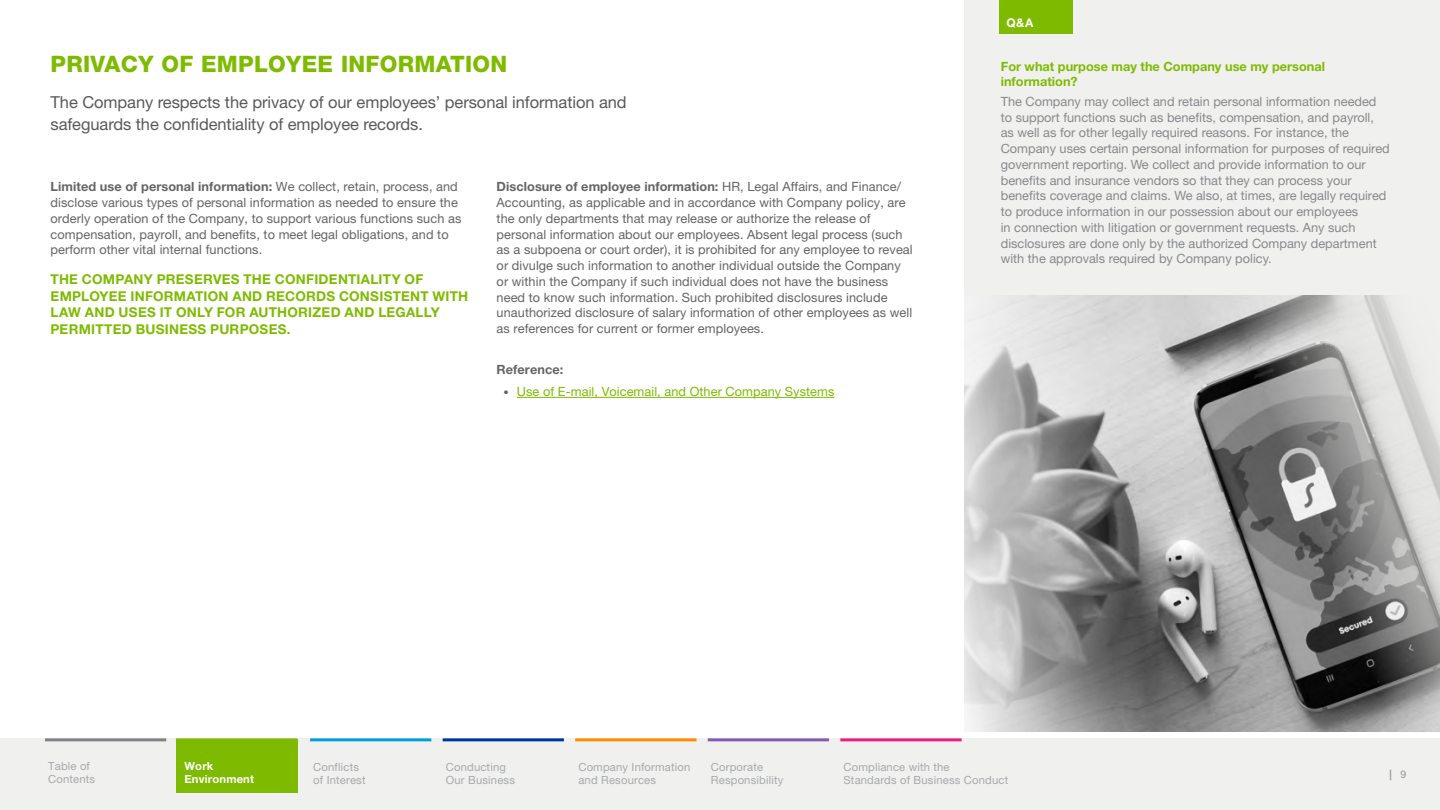
<style>
.page{position:relative;width:1440px;height:810px;background:#fff}
.page>*{position:absolute;margin:0;border:0;box-sizing:border-box;transform-origin:0 0}
.t1{font:800 22.65px "Helvetica Neue LT Std";letter-spacing:.015em;color:#7ebb00}
.t2{font:16.5px/22.5px "Helvetica Neue LT Std";letter-spacing:-.005em;color:#58595b}
.t3{font:700 13.5px/16.5px "Helvetica Neue LT Std";letter-spacing:.02em;color:#7ebb00}
.t4{font:12.75px/15.8px "Helvetica Neue LT Std";letter-spacing:.005em;color:#636466}
.t5{font:12.75px/15.8px "Helvetica Neue LT Std";color:#87898c}
.t6{font:700 12.75px/15.8px "Helvetica Neue LT Std";color:#7ebb00}
.t7{font:12.75px "Helvetica Neue LT Std";letter-spacing:.005em;color:#7ebb00}
.t8{font:700 12.75px "Helvetica Neue LT Std";letter-spacing:.005em;color:#636466}
.t9{font:700 12px "Helvetica Neue LT Std";color:#fff}
.t10{font:11.25px/13.5px "Helvetica Neue LT Std";letter-spacing:.015em;color:#a7a9ac}
.t11{font:700 11.25px/13.5px "Helvetica Neue LT Std";letter-spacing:.015em;color:#fff}
.t12{font:700 10.5px "Helvetica Neue LT Std";color:#939598}
.s1{font-weight:700}
.s2{font-size:10.5px;color:#636466}
.s3{font-weight:400}
</style>
<div class="page">
<div style="left:0;top:739px;width:1440px;height:71px;background:#f0f0ef"></div>
<div style="left:965px;top:0;width:475px;height:731px;background:#f0f0ef"></div>
<div style="left:176px;top:739px;width:121px;height:53px;background:#7ebb00"></div>
<hr style="left:45px;top:738px;width:121px;height:3px;background:#808285">
<hr style="left:176px;top:738px;width:121px;height:3px;background:#7ebb00">
<hr style="left:310px;top:738px;width:121px;height:3px;background:#00a0df">
<hr style="left:575px;top:738px;width:121px;height:3px;background:#ff8c00">
<hr style="left:840px;top:738px;width:122px;height:3px;background:#ed1d7e">
<div style="left:1000px;top:0;width:73px;height:33px;background:#7ebb00"></div>
<hr style="left:443px;top:738px;width:121px;height:3px;background:#0033a1">
<hr style="left:708px;top:738px;width:121px;height:3px;background:#835ab2">
<svg style="left:1229px;top:296px;width:211px;height:436px"></svg>
<svg style="left:818px;top:296px;width:411px;height:436px"></svg>
<hr style="left:517px;top:397px;width:317px;height:1px;background:#7ebb00">
<h1 class="t1" style="left:51px;top:51px;width:458px">PRIVACY OF EMPLOYEE INFORMATION</h1>
<p class="t2" style="left:51px;top:91px;width:578px">The Company respects the privacy of our employees’ personal information and safeguards the confidentiality of employee records.</p>
<p class="t4" style="left:51px;top:179px;width:412px"><span class="s1">Limited use of personal information:</span> We collect, retain, process, and disclose various types of personal information as needed to ensure the orderly operation of the Company, to support various functions such as compensation, payroll, and benefits, to meet legal obligations, and to perform other vital internal functions.</p>
<p class="t3" style="left:51px;top:271px;width:419px">THE COMPANY PRESERVES THE CONFIDENTIALITY OF EMPLOYEE INFORMATION AND RECORDS CONSISTENT WITH LAW AND USES IT ONLY FOR AUTHORIZED AND LEGALLY PERMITTED BUSINESS PURPOSES.</p>
<p class="t4" style="left:497px;top:179px;width:418px"><span class="s1">Disclosure of employee information:</span> HR, Legal Affairs, and Finance/ Accounting, as applicable and in accordance with Company policy, are the only departments that may release or authorize the release of personal information about our employees. Absent legal process (such as a subpoena or court order), it is prohibited for any employee to reveal or divulge such information to another individual outside the Company or within the Company if such individual does not have the business need to know such information. Such prohibited disclosures include unauthorized disclosure of salary information of other employees as well as references for current or former employees.</p>
<p class="t8" style="left:497px;top:362px;width:68px">Reference:</p>
<p class="t7" style="left:503px;top:384px;width:333px"><span class="s2">•</span> Use of E-mail, Voicemail, and Other Company Systems</p>
<p class="t9" style="left:1006px;top:15px;width:28px">Q&amp;A</p>
<p class="t6" style="left:1001px;top:58px;width:326px">For what purpose may the Company use my personal information?</p>
<p class="t5" style="left:1001px;top:93px;width:390px">The Company may collect and retain personal information needed to support functions such as benefits, compensation, and payroll, as well as for other legally required reasons. For instance, the Company uses certain personal information for purposes of required government reporting. We collect and provide information to our benefits and insurance vendors so that they can process your benefits coverage and claims. We also, at times, are legally required to produce information in our possession about our employees<br>in connection with litigation or government requests. Any such disclosures are done only by the authorized Company department with the approvals required by Company policy.</p>
<p class="t11" style="left:185px;top:759px;width:71px">Work<br>Environment</p>
<p class="t10" style="left:48px;top:759px;width:49px">Table of<br>Contents</p>
<p class="t10" style="left:313px;top:760px;width:54px">Conflicts of Interest</p>
<p class="t10" style="left:578px;top:760px;width:114px">Company Information and Resources</p>
<p class="t10" style="left:844px;top:760px;width:166px">Compliance with the<br>Standards of Business Conduct</p>
<p class="t10" style="left:446px;top:760px;width:71px">Conducting<br>Our Business</p>
<p class="t10" style="left:711px;top:760px;width:74px">Corporate<br>Responsibility</p>
<p class="t12" style="left:1389px;top:768px;width:18px">| <span class="s3">9</span></p>
</div>
